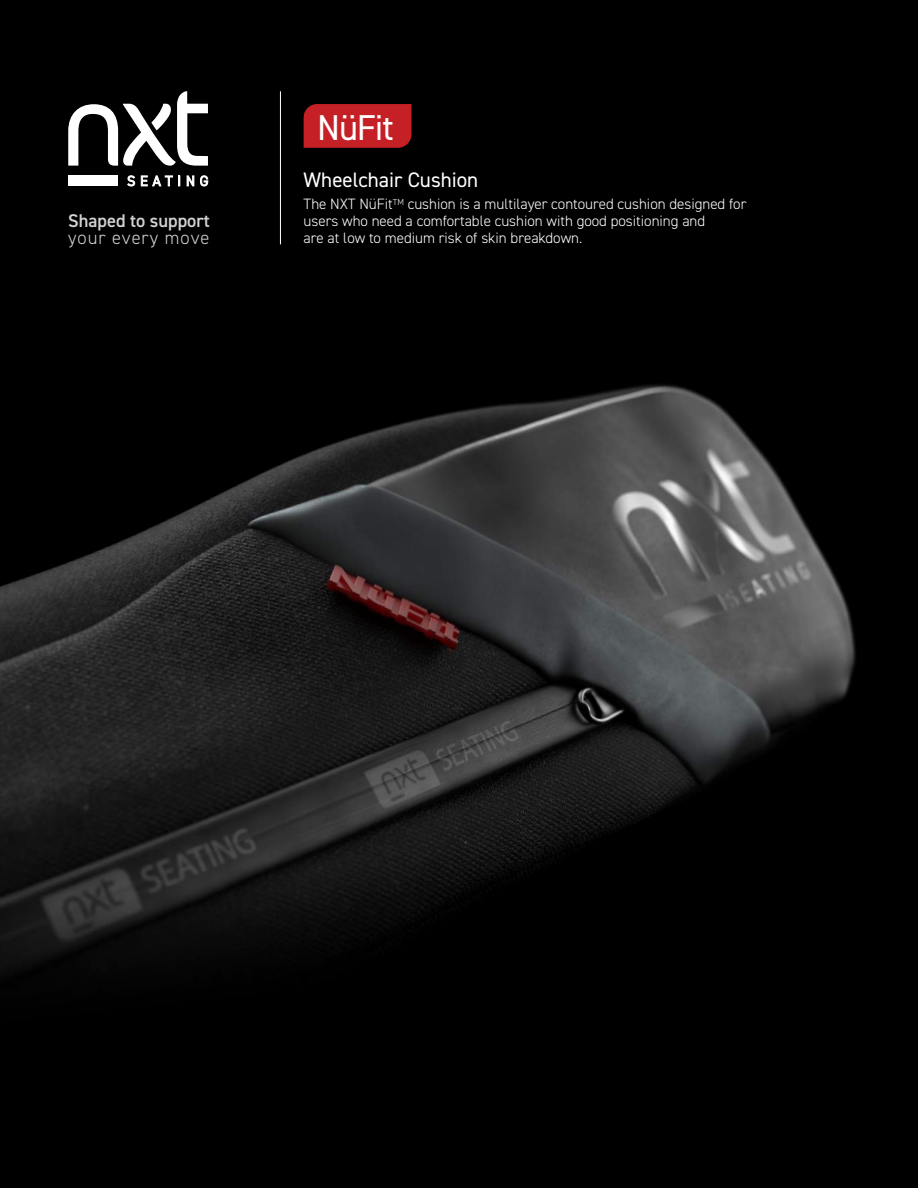
<style>
.page{position:relative;width:918px;height:1188px;background:#fff}
.page>*{position:absolute;margin:0;border:0;box-sizing:border-box;transform-origin:0 0}
.t1{font:36px "DIN2014";letter-spacing:-.03em;color:#fff}
.t2{font:21px "DIN2014";color:#fff}
.t3{font:600 18.45px "DIN2014";color:#d1d2d4}
.t4{font:300 18.45px "DIN2014";letter-spacing:.055em;color:#d1d2d4}
.t5{font:300 15px/17.2px "DIN2014";color:#fff}
</style>
<div class="page">
<img style="left:0;top:0;width:918px;height:1188px">
<svg style="left:68px;top:91px;width:140px;height:75px"></svg>
<div style="left:68px;top:176px;width:50px;height:10px;background:#fff"></div>
<svg style="left:127px;top:176px;width:8px;height:10px"></svg>
<svg style="left:141px;top:176px;width:39px;height:10px"></svg>
<svg style="left:187px;top:176px;width:7px;height:10px"></svg>
<svg style="left:200px;top:176px;width:8px;height:10px"></svg>
<hr style="left:280px;top:91px;width:1px;height:153px;background:#fff">
<div style="left:304px;top:104px;width:107px;height:44px;background:#c52026"></div>
<p class="t3" style="left:68px;top:209px;width:143px">Shaped to support</p>
<p class="t4" style="left:68px;top:227px;width:143px">your every move</p>
<h1 class="t1" style="left:317px;top:105px;width:78px">NüFit</h1>
<h2 class="t2" style="left:304px;top:167px;width:176px">Wheelchair Cushion</h2>
<p class="t5" style="left:304px;top:195px;width:444px">The NXT NüFit<sup>TM</sup> cushion is a multilayer contoured cushion designed for users who need a comfortable cushion with good positioning and<br>are at low to medium risk of skin breakdown.</p>
</div>
